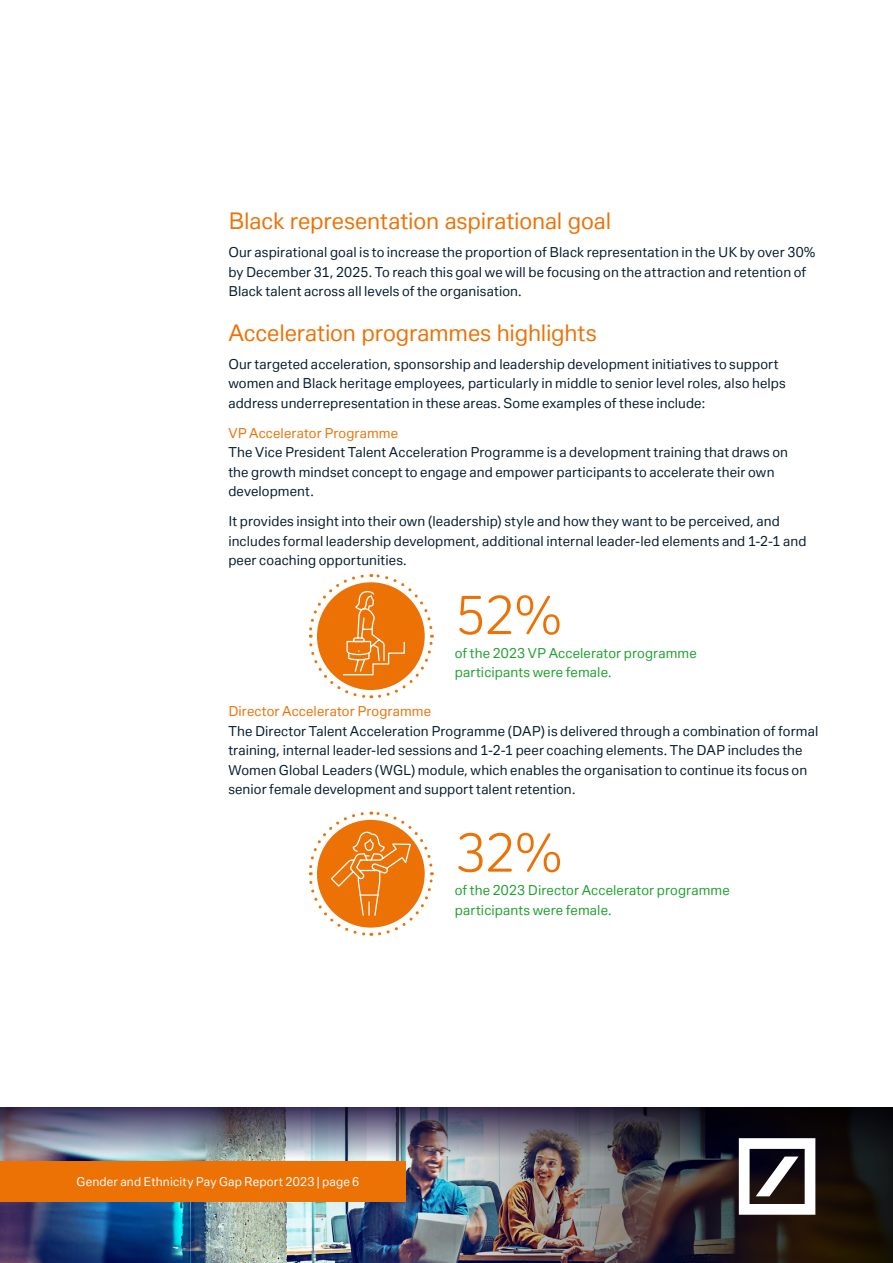
<style>
.page{position:relative;width:893px;height:1263px;background:#fff}
.page>*{position:absolute;margin:0;border:0;box-sizing:border-box;transform-origin:0 0}
.t1{font:52.5px "Deutsche Bank Display";color:#ec7206}
.t2{font:22.5px "Deutsche Bank Text";letter-spacing:-.005em;color:#ec7206}
.t3{font:13.5px/19.5px "Deutsche Bank Text";letter-spacing:.01em;color:#071b2e}
.t4{font:13.5px/19.5px "Deutsche Bank Text";letter-spacing:.01em;color:#1fa12e}
.t5{font:13.5px "Deutsche Bank Text";letter-spacing:.01em;color:#ec7206}
.t6{font:12px "Deutsche Bank Text";letter-spacing:.015em;color:#fff}
</style>
<div class="page">
<img style="left:0;top:1202px;width:236px;height:61px">
<img style="left:236px;top:1173px;width:657px;height:90px">
<img style="left:0;top:1107px;width:893px;height:66px">
<svg style="left:739px;top:1138px;width:76px;height:77px"></svg>
<div style="left:0;top:1161px;width:405px;height:41px;background:#ec7206"></div>
<svg style="left:308px;top:574px;width:126px;height:125px"></svg>
<svg style="left:308px;top:811px;width:126px;height:125px"></svg>
<h2 class="t2" style="left:228px;top:207px;width:384px">Black representation aspirational goal</h2>
<p class="t3" style="left:228px;top:243px;width:588px">Our aspirational goal is to increase the proportion of Black representation in the UK by over 30% by December 31, 2025. To reach this goal we will be focusing on the attraction and retention of<br>Black talent across all levels of the organisation.</p>
<h2 class="t2" style="left:228px;top:318px;width:370px">Acceleration programmes highlights</h2>
<p class="t3" style="left:228px;top:354px;width:559px">Our targeted acceleration, sponsorship and leadership development initiatives to support women and Black heritage employees, particularly in middle to senior level roles, also helps address underrepresentation in these areas. Some examples of these include:</p>
<p class="t5" style="left:228px;top:424px;width:171px">VP Accelerator Programme</p>
<p class="t3" style="left:228px;top:442px;width:561px">The Vice President Talent Acceleration Programme is a development training that draws on the growth mindset concept to engage and empower participants to accelerate their own development.</p>
<p class="t3" style="left:228px;top:511px;width:580px">It provides insight into their own (leadership) style and how they want to be perceived, and includes formal leadership development, additional internal leader-led elements and 1-2-1 and peer coaching opportunities.</p>
<h1 class="t1" style="left:455px;top:582px;width:108px">52%</h1>
<p class="t4" style="left:455px;top:643px;width:243px">of the 2023 VP Accelerator programme participants were female.</p>
<p class="t5" style="left:228px;top:703px;width:204px">Director Accelerator Programme</p>
<p class="t3" style="left:228px;top:721px;width:591px">The Director Talent Acceleration Programme (DAP) is delivered through a combination of formal training, internal leader-led sessions and 1-2-1 peer coaching elements. The DAP includes the Women Global Leaders (WGL) module, which enables the organisation to continue its focus on senior female development and support talent retention.</p>
<h1 class="t1" style="left:455px;top:820px;width:108px">32%</h1>
<p class="t4" style="left:455px;top:880px;width:276px">of the 2023 Director Accelerator programme participants were female.</p>
<p class="t6" style="left:77px;top:1174px;width:284px">Gender and Ethnicity Pay Gap Report 2023 | page 6</p>
</div>
